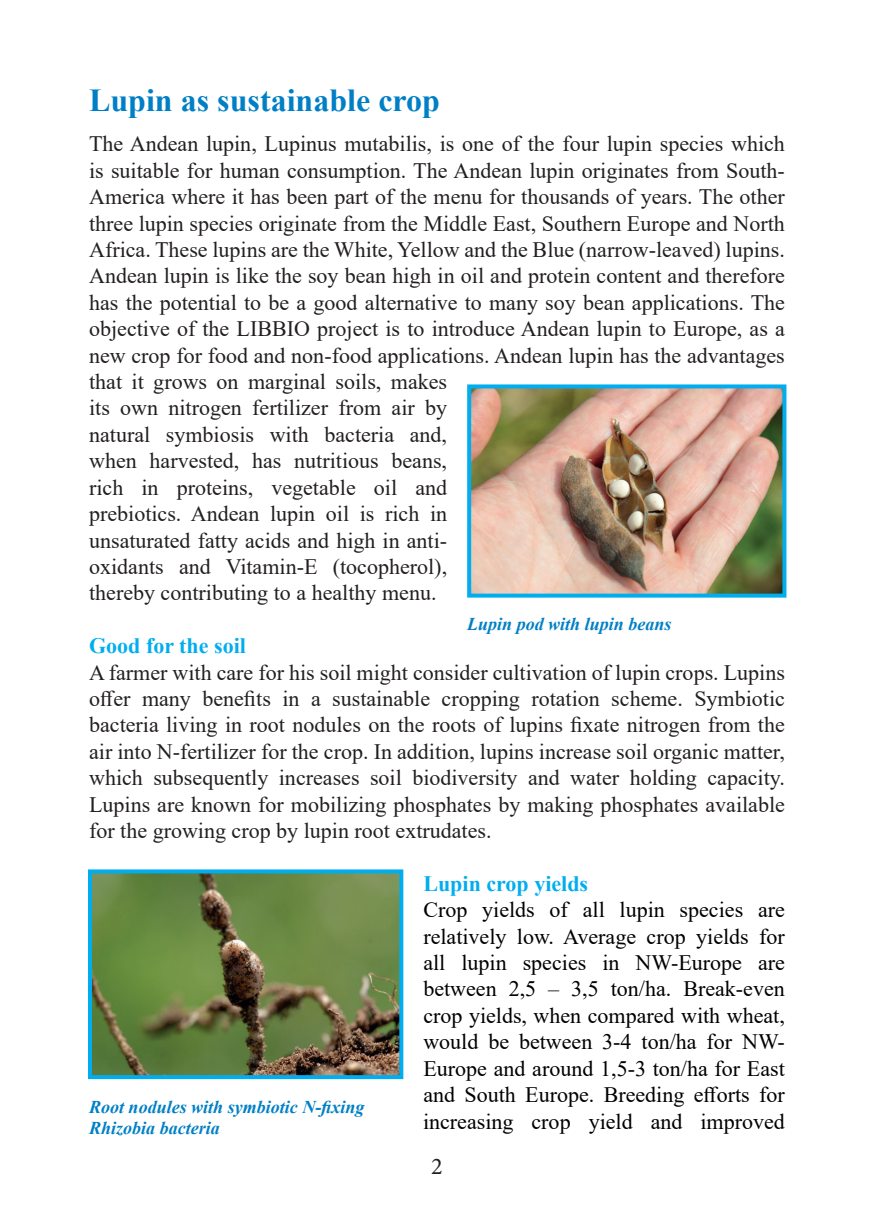
<style>
.page{position:relative;width:874px;height:1225px;background:#fff}
.page>*{position:absolute;margin:0;border:0;box-sizing:border-box;transform-origin:0 0}
.t1{font:700 32px "Times New Roman";color:#007fc6}
.t2{font:24px "Minion Pro";color:#231f20}
.t3{font:22px/26.4px "Times New Roman";color:#231f20}
.t4{font:22px/26.4px "Times New Roman";color:#000;text-align:justify}
.t5{font:700 22px "Times New Roman";color:#00aeef}
.t6{font:italic 700 18px/21.6px "Times New Roman";color:#007fc6}
</style>
<div class="page">
<img style="left:472px;top:389px;width:309px;height:203px">
<div style="left:467px;top:384px;width:319px;height:213px;border:4px solid #00aeef"></div>
<img style="left:93px;top:874px;width:305px;height:200px">
<div style="left:88px;top:869px;width:315px;height:210px;border:4px solid #00aeef"></div>
<h1 class="t1" style="left:89px;top:77px;width:352px">Lupin as sustainable crop</h1>
<p class="t3" style="left:89px;top:130px;width:697px">The Andean lupin, Lupinus mutabilis, is one of the four lupin species which is suitable for human consumption. The Andean lupin originates from South-America where it has been part of the menu for thousands of years. The other three lupin species originate from the Middle East, Southern Europe and North Africa. These lupins are the White, Yellow and the Blue (narrow-leaved) lupins.<br>Andean lupin is like the soy bean high in oil and protein content and therefore has the potential to be a good alternative to many soy bean applications. The objective of the LIBBIO project is to introduce Andean lupin to Europe, as a new crop for food and non-food applications. Andean lupin has the advantages that it grows on marginal soils, makes<br>its own nitrogen fertilizer from air by<br>natural symbiosis with bacteria and,<br>when harvested, has nutritious beans,<br>rich in proteins, vegetable oil and<br>prebiotics. Andean lupin oil is rich in<br>unsaturated fatty acids and high in anti-<br>oxidants and Vitamin-E (tocopherol),<br>thereby contributing to a healthy menu.</p>
<p class="t5" style="left:89px;top:630px;width:158px">Good for the soil</p>
<p class="t3" style="left:89px;top:658px;width:697px;text-align:justify">A farmer with care for his soil might consider cultivation of lupin crops. Lupins offer many benefits in a sustainable cropping rotation scheme. Symbiotic bacteria living in root nodules on the roots of lupins fixate nitrogen from the air into N-fertilizer for the crop. In addition, lupins increase soil organic matter, which subsequently increases soil biodiversity and water holding capacity.<br>Lupins are known for mobilizing phosphates by making phosphates available for the growing crop by lupin root extrudates.</p>
<p class="t5" style="left:423px;top:867px;width:166px">Lupin crop yields</p>
<p class="t4" style="left:423px;top:896px;width:363px">Crop yields of all lupin species are relatively low. Average crop yields for all lupin species in NW-Europe are between 2,5 – 3,5 ton/ha. Break-even crop yields, when compared with wheat, would be between 3-4 ton/ha for NW-Europe and around 1,5-3 ton/ha for East and South Europe. Breeding efforts for increasing crop yield and improved</p>
<p class="t6" style="left:467px;top:612px;width:206px">Lupin pod with lupin beans</p>
<p class="t6" style="left:89px;top:1095px;width:277px">Root nodules with symbiotic N-fixing<br>Rhizobia bacteria</p>
<p class="t2" style="left:431px;top:1150px;width:13px">2</p>
</div>
